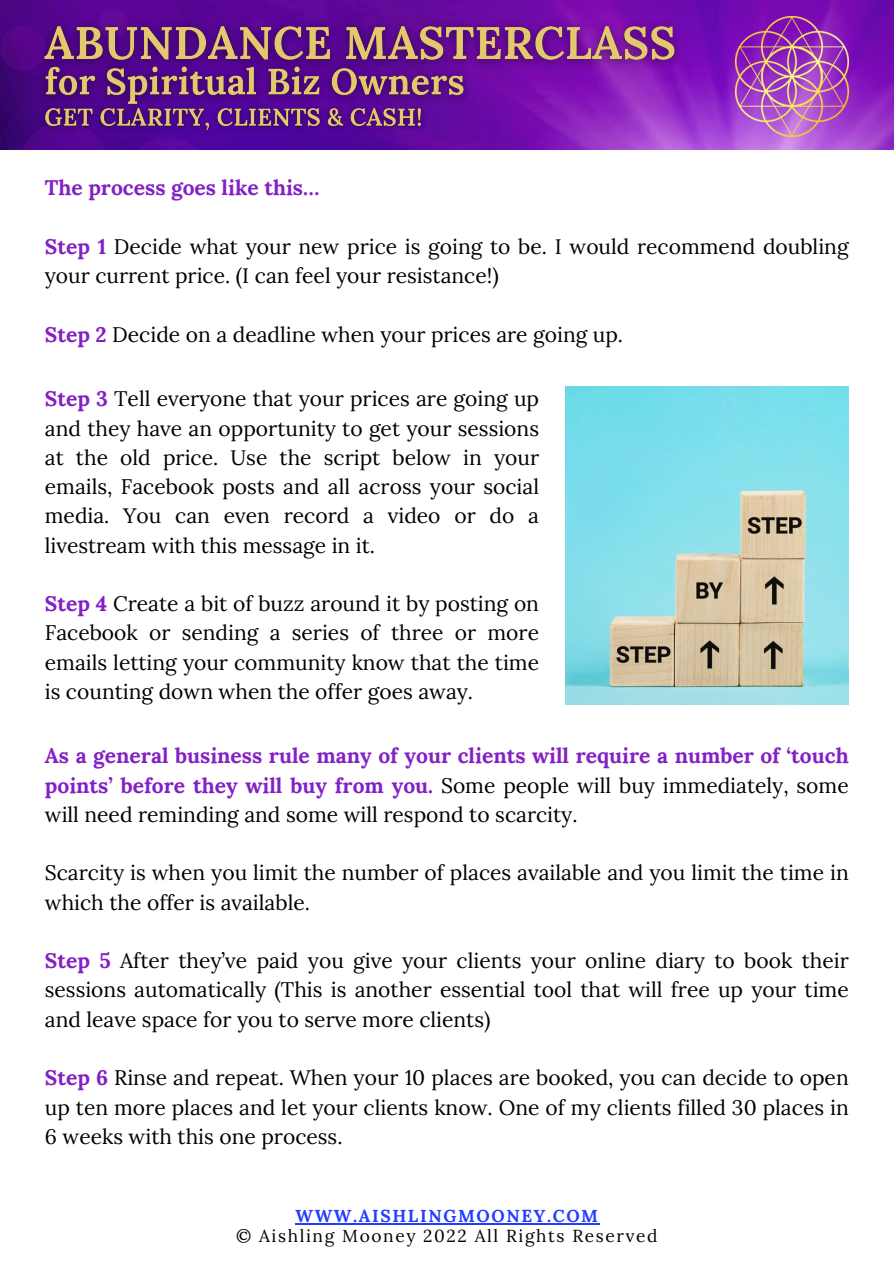
<style>
.page{position:relative;width:894px;height:1264px;background:#fff}
.page>*{position:absolute;margin:0;border:0;box-sizing:border-box;transform-origin:0 0}
.t1{font:21px/29.2px "Lora";color:#000;text-align:justify}
.t2{font:700 21px/29.2px "Lora";color:#841fc5;text-align:justify}
.t3{font:17.4px "Lora";letter-spacing:.095em;color:#000}
.t4{font:700 17.4px "Lora";letter-spacing:.095em;color:#233dff}
.s1{font-weight:700;color:#841fc5}
.s2{font-weight:400;color:#000}
</style>
<div class="page">
<img style="left:0;top:0;width:893px;height:149px">
<img style="left:565px;top:387px;width:283px;height:317px">
<hr style="left:295px;top:1222px;width:304px;height:2px;background:#233dff">
<img style="left:29px;top:12px;width:662px;height:66px">
<img style="left:32px;top:55px;width:445px;height:64px">
<img style="left:36px;top:98px;width:395px;height:42px">
<img style="left:735px;top:16px;width:113px;height:120px">
<h5 class="t2" style="left:45px;top:173px;width:276px">The process goes like this…</h5>
<h5 class="t1" style="left:45px;top:232px;width:805px"><span class="s1">Step 1</span> Decide what your new price is going to be. I would recommend doubling your current price. (I can feel your resistance!)</h5>
<h5 class="t1" style="left:45px;top:319px;width:579px"><span class="s1">Step 2</span> Decide on a deadline when your prices are going up.</h5>
<h6 class="t1" style="left:45px;top:384px;width:495px"><span class="s1">Step 3</span> Tell everyone that your prices are going up and they have an opportunity to get your sessions at the old price. Use the script below in your emails, Facebook posts and all across your social media. You can even record a video or do a livestream with this message in it.</h6>
<p class="t1" style="left:45px;top:588px;width:495px"><span class="s1">Step 4</span> Create a bit of buzz around it by posting on Facebook or sending a series of three or more emails letting your community know that the time is counting down when the offer goes away.</p>
<h5 class="t2" style="left:45px;top:741px;width:805px">As a general business rule many of your clients will require a number of ‘touch points’ before they will buy from you. <span class="s2">Some people will buy immediately, some will need reminding and some will respond to scarcity.</span></h5>
<h5 class="t1" style="left:45px;top:858px;width:805px">Scarcity is when you limit the number of places available and you limit the time in which the offer is available.</h5>
<h5 class="t1" style="left:45px;top:945px;width:805px"><span class="s1">Step 5</span> After they’ve paid you give your clients your online diary to book their sessions automatically (This is another essential tool that will free up your time and leave space for you to serve more clients)</h5>
<p class="t1" style="left:45px;top:1062px;width:805px"><span class="s1">Step 6</span> Rinse and repeat. When your 10 places are booked, you can decide to open up ten more places and let your clients know. One of my clients filled 30 places in 6 weeks with this one process.</p>
<h5 class="t4" style="left:295px;top:1204px;width:304px">WWW.AISHLINGMOONEY.COM</h5>
<h4 class="t3" style="left:236px;top:1224px;width:422px">© Aishling Mooney 2022 All Rights Reserved</h4>
</div>
